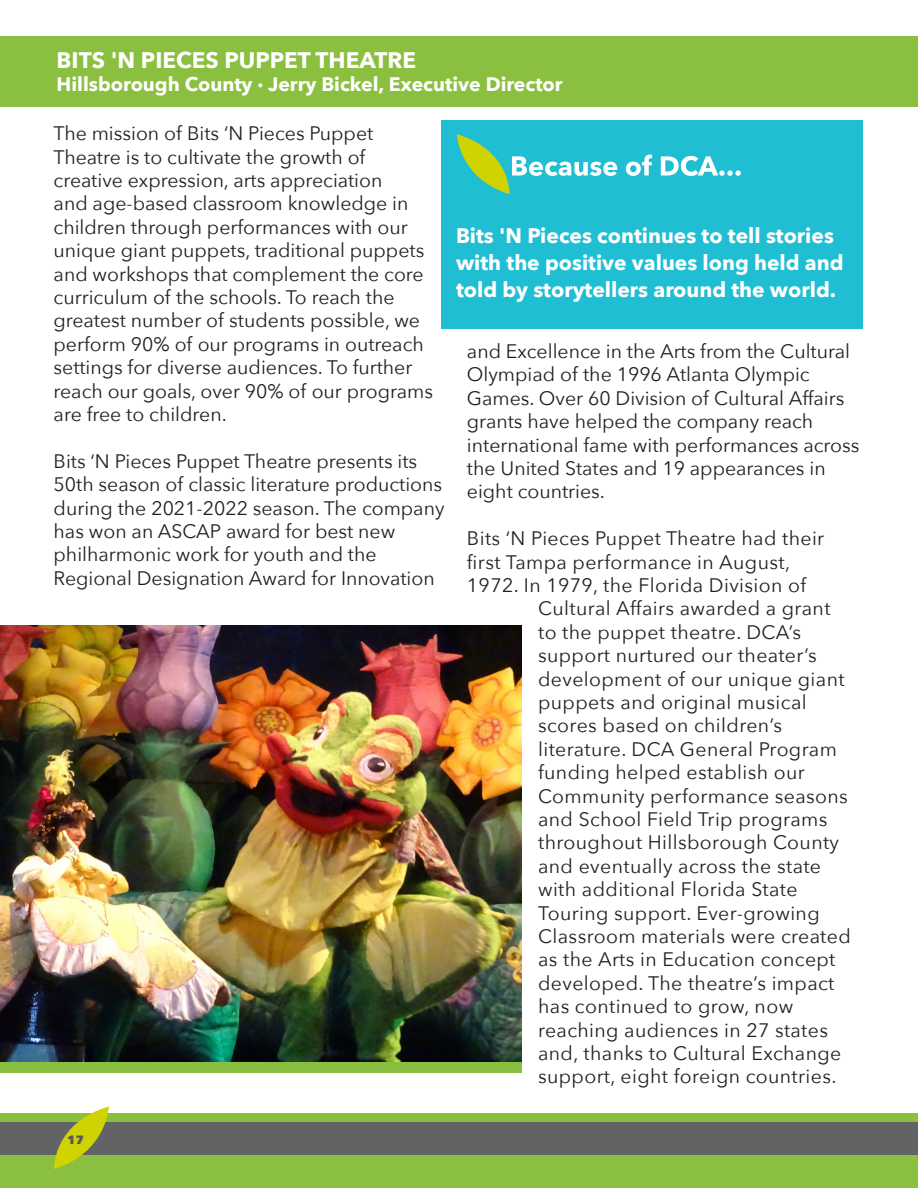
<style>
.page{position:relative;width:918px;height:1188px;background:#fff}
.page>*{position:absolute;margin:0;border:0;box-sizing:border-box;transform-origin:0 0}
.titles{font:700 22.5px "Avenir Next";color:#fff}
.t1{font:700 21px/27px "Avenir Next";color:#fff}
.t2{font:19.5px/23.4px "Avenir Next";color:#231f20}
.t3{font:19.5px "Avenir Next";letter-spacing:.02em;color:#231f20}
.titles-2{font:700 19.5px "Avenir Next";color:#fff}
.t4{font:800 12px "Avenir Next";color:#57585a}
</style>
<div class="page">
<div style="left:0;top:1155px;width:918px;height:33px;background:#8abf3f"></div>
<div style="left:0;top:1114px;width:918px;height:8px;background:#8cbe3f"></div>
<div style="left:0;top:1122px;width:918px;height:33px;background:#616365"></div>
<svg style="left:53px;top:1106px;width:56px;height:63px"></svg>
<div style="left:0;top:36px;width:918px;height:70px;background:#8abf3f"></div>
<div style="left:441px;top:121px;width:421px;height:208px;background:#20bed3"></div>
<img style="left:0;top:625px;width:522px;height:437px">
<svg style="left:457px;top:134px;width:284px;height:60px"></svg>
<div style="left:0;top:1062px;width:522px;height:11px;background:#89bf40"></div>
<p class="titles" style="left:57px;top:40px;width:361px">BITS 'N PIECES PUPPET THEATRE</p>
<p class="titles-2" style="left:57px;top:67px;width:508px">Hillsborough County · Jerry Bickel, Executive Director</p>
<p class="t2" style="left:54px;top:121px;width:381px">The mission of Bits ‘N Pieces Puppet Theatre is to cultivate the growth of creative expression, arts appreciation<br>and age-based classroom knowledge in children through performances with our unique giant puppets, traditional puppets and workshops that complement the core curriculum of the schools. To reach the greatest number of students possible, we perform 90% of our programs in outreach settings for diverse audiences. To further reach our goals, over 90% of our programs are free to children.</p>
<p class="t2" style="left:54px;top:448px;width:392px">Bits ‘N Pieces Puppet Theatre presents its 50th season of classic literature productions during the 2021-2022 season. The company has won an ASCAP award for best new philharmonic work for youth and the Regional Designation Award for Innovation</p>
<p class="t1" style="left:456px;top:222px;width:389px">Bits 'N Pieces continues to tell stories with the positive values long held and told by storytellers around the world.</p>
<p class="t2" style="left:467px;top:339px;width:394px">and Excellence in the Arts from the Cultural Olympiad of the 1996 Atlanta Olympic Games. Over 60 Division of Cultural Affairs grants have helped the company reach international fame with performances across the United States and 19 appearances in eight countries.</p>
<p class="t3" style="left:467px;top:522px;width:359px">Bits ‘N Pieces Puppet Theatre had their</p>
<p class="t3" style="left:467px;top:545px;width:325px">first Tampa performance in August,</p>
<p class="t3" style="left:467px;top:569px;width:341px">1972. In 1979, the Florida Division of</p>
<p class="t3" style="left:538px;top:592px;width:294px">Cultural Affairs awarded a grant</p>
<p class="t3" style="left:538px;top:615px;width:265px">to the puppet theatre. DCA’s</p>
<p class="t3" style="left:538px;top:639px;width:280px">support nurtured our theater’s</p>
<p class="t3" style="left:538px;top:662px;width:308px">development of our unique giant</p>
<p class="t3" style="left:538px;top:686px;width:270px">puppets and original musical</p>
<p class="t3" style="left:538px;top:709px;width:246px">scores based on children’s</p>
<p class="t3" style="left:538px;top:732px;width:300px">literature. DCA General Program</p>
<p class="t3" style="left:538px;top:756px;width:268px">funding helped establish our</p>
<p class="t3" style="left:538px;top:779px;width:311px">Community performance seasons</p>
<p class="t3" style="left:538px;top:803px;width:291px">and School Field Trip programs</p>
<p class="t3" style="left:538px;top:826px;width:303px">throughout Hillsborough County</p>
<p class="t3" style="left:538px;top:849px;width:284px">and eventually across the state</p>
<p class="t3" style="left:538px;top:873px;width:261px">with additional Florida State</p>
<p class="t3" style="left:538px;top:896px;width:283px">Touring support. Ever-growing</p>
<p class="t3" style="left:538px;top:920px;width:314px">Classroom materials were created</p>
<p class="t3" style="left:538px;top:943px;width:299px">as the Arts in Education concept</p>
<p class="t3" style="left:538px;top:966px;width:298px">developed. The theatre’s impact</p>
<p class="t3" style="left:538px;top:990px;width:257px">has continued to grow, now</p>
<p class="t3" style="left:538px;top:1013px;width:291px">reaching audiences in 27 states</p>
<p class="t3" style="left:538px;top:1037px;width:305px">and, thanks to Cultural Exchange</p>
<p class="t3" style="left:538px;top:1060px;width:300px">support, eight foreign countries.</p>
<p class="t4" style="left:67px;top:1133px;width:18px">17</p>
</div>
